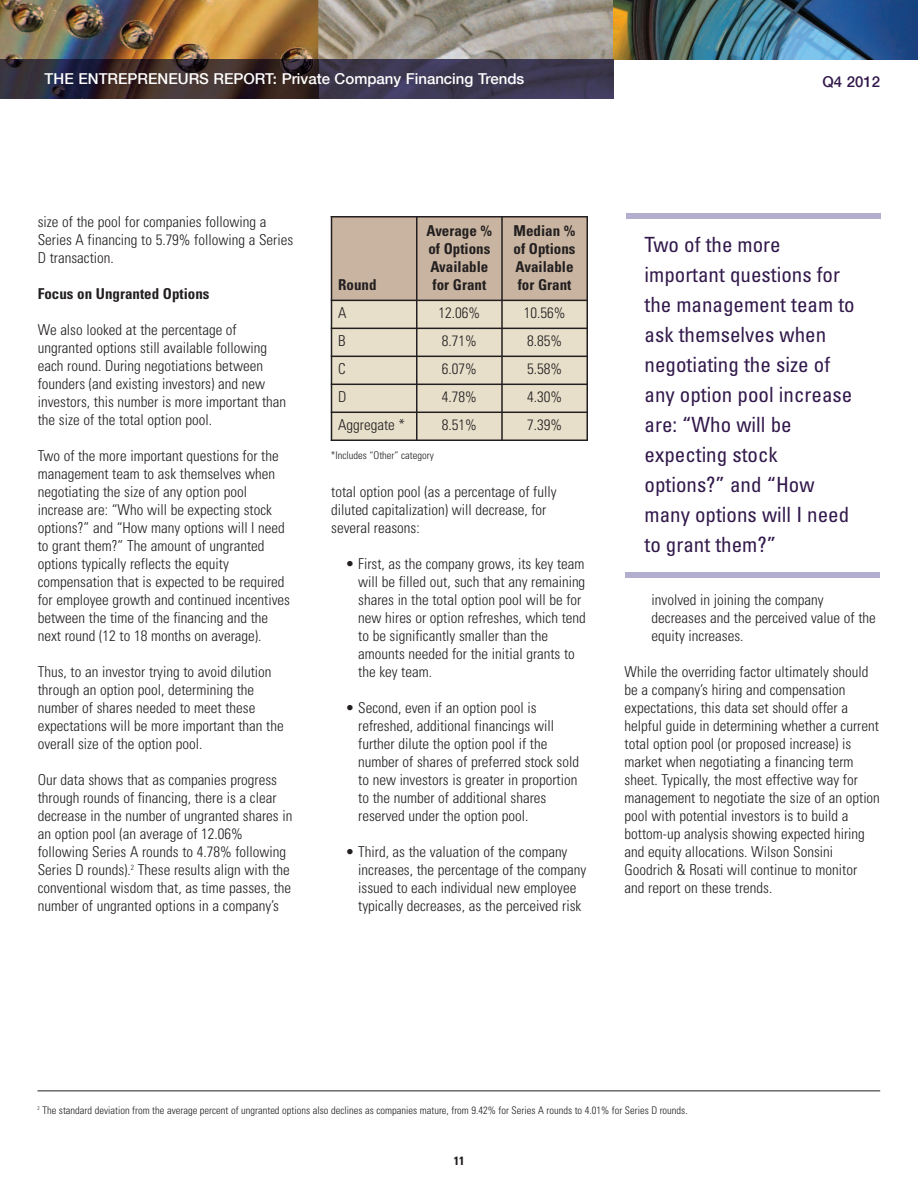
<style>
.page{position:relative;width:918px;height:1188px;background:#fff}
.page>*{position:absolute;margin:0;border:0;box-sizing:border-box;transform-origin:0 0}
.t1{font:condensed 21px/30px "Univers";color:#32194b}
.t2{font:300 condensed 15px/18px "Univers";color:#231f20}
.t3{font:700 condensed 15px/18px "Univers";color:#231f20}
.t4{font:500 15px "Helvetica Neue";color:#fff}
.t5{font:500 15px "Helvetica Neue";color:#32194b}
.t6{font:700 condensed 12px "Univers";color:#231f20}
.t7{font:300 condensed 10.5px "Univers";color:#231f20}
</style>
<div class="page">
<img style="left:318px;top:0;width:600px;height:59px">
<img style="left:0;top:0;width:318px;height:59px">
<img style="left:0;top:59px;width:614px;height:39px">
<hr style="left:38px;top:1090px;width:842px;height:1px;background:#231f20">
<div style="left:331px;top:216px;width:86px;height:84px;background:#c8b4a0"></div>
<div style="left:417px;top:216px;width:85px;height:84px;background:#c8b4a0"></div>
<div style="left:502px;top:216px;width:86px;height:84px;background:#c8b4a0"></div>
<div style="left:331px;top:300px;width:86px;height:28px;background:#e7dfca"></div>
<div style="left:417px;top:300px;width:85px;height:28px;background:#e7dfca"></div>
<div style="left:502px;top:300px;width:86px;height:28px;background:#e7dfca"></div>
<div style="left:331px;top:328px;width:86px;height:28px;background:#e7dfca"></div>
<div style="left:417px;top:328px;width:85px;height:28px;background:#e7dfca"></div>
<div style="left:502px;top:328px;width:86px;height:28px;background:#e7dfca"></div>
<div style="left:331px;top:356px;width:86px;height:28px;background:#e7dfca"></div>
<div style="left:417px;top:356px;width:85px;height:28px;background:#e7dfca"></div>
<div style="left:502px;top:356px;width:86px;height:28px;background:#e7dfca"></div>
<div style="left:331px;top:384px;width:86px;height:28px;background:#e7dfca"></div>
<div style="left:417px;top:384px;width:85px;height:28px;background:#e7dfca"></div>
<div style="left:502px;top:384px;width:86px;height:28px;background:#e7dfca"></div>
<div style="left:331px;top:412px;width:86px;height:29px;background:#e7dfca"></div>
<div style="left:417px;top:412px;width:85px;height:29px;background:#e7dfca"></div>
<div style="left:502px;top:412px;width:86px;height:29px;background:#e7dfca"></div>
<hr style="left:331px;top:216px;width:1px;height:225px;background:#231f20">
<hr style="left:416px;top:216px;width:1px;height:225px;background:#231f20">
<hr style="left:501px;top:216px;width:2px;height:225px;background:#231f20">
<hr style="left:586px;top:216px;width:2px;height:225px;background:#231f20">
<hr style="left:331px;top:216px;width:257px;height:2px;background:#231f20">
<hr style="left:331px;top:300px;width:257px;height:1px;background:#231f20">
<hr style="left:331px;top:328px;width:257px;height:1px;background:#231f20">
<hr style="left:331px;top:356px;width:257px;height:1px;background:#231f20">
<hr style="left:331px;top:384px;width:257px;height:1px;background:#231f20">
<hr style="left:331px;top:412px;width:257px;height:1px;background:#231f20">
<hr style="left:331px;top:440px;width:257px;height:1px;background:#231f20">
<div style="left:626px;top:213px;width:254px;height:6px;background:#b1afcd"></div>
<div style="left:625px;top:572px;width:254px;height:6px;background:#b1afcd"></div>
<p class="t4" style="left:45px;top:69px;width:481px">THE ENTREPRENEURS REPORT: Private Company Financing Trends</p>
<p class="t5" style="left:823px;top:72px;width:59px">Q4 2012</p>
<p class="t2" style="left:38px;top:214px;width:257px">size of the pool for companies following a<br>Series A financing to 5.79% following a Series<br>D transaction.</p>
<p class="t3" style="left:38px;top:286px;width:173px">Focus on Ungranted Options</p>
<p class="t2" style="left:38px;top:322px;width:250px">We also looked at the percentage of ungranted options still available following each round. During negotiations between founders (and existing investors) and new investors, this number is more important than the size of the total option pool.</p>
<p class="t2" style="left:38px;top:448px;width:254px">Two of the more important questions for the management team to ask themselves when negotiating the size of any option pool increase are: “Who will be expecting stock options?” and “How many options will I need to grant them?” The amount of ungranted options typically reflects the equity compensation that is expected to be required for employee growth and continued incentives between the time of the financing and the next round (12 to 18 months on average).</p>
<p class="t2" style="left:38px;top:664px;width:247px">Thus, to an investor trying to avoid dilution through an option pool, determining the number of shares needed to meet these expectations will be more important than the overall size of the option pool.</p>
<p class="t2" style="left:38px;top:772px;width:256px">Our data shows that as companies progress through rounds of financing, there is a clear decrease in the number of ungranted shares in an option pool (an average of 12.06% following Series A rounds to 4.78% following Series D rounds).<sup>2</sup> These results align with the conventional wisdom that, as time passes, the number of ungranted options in a company’s</p>
<p class="t3" style="left:338px;top:277px;width:40px">Round</p>
<p class="t3" style="left:426px;top:223px;width:67px">Average % of Options<br>Available for Grant</p>
<p class="t3" style="left:514px;top:223px;width:63px">Median % of Options<br>Available for Grant</p>
<p class="t2" style="left:338px;top:305px;width:10px">A</p>
<p class="t2" style="left:439px;top:305px;width:43px">12.06%</p>
<p class="t2" style="left:524px;top:305px;width:43px">10.56%</p>
<p class="t2" style="left:338px;top:333px;width:9px">B</p>
<p class="t2" style="left:442px;top:333px;width:36px">8.71%</p>
<p class="t2" style="left:527px;top:333px;width:36px">8.85%</p>
<p class="t2" style="left:338px;top:361px;width:9px">C</p>
<p class="t2" style="left:442px;top:361px;width:36px">6.07%</p>
<p class="t2" style="left:527px;top:361px;width:36px">5.58%</p>
<p class="t2" style="left:338px;top:389px;width:10px">D</p>
<p class="t2" style="left:442px;top:389px;width:36px">4.78%</p>
<p class="t2" style="left:527px;top:389px;width:36px">4.30%</p>
<p class="t2" style="left:338px;top:417px;width:68px">Aggregate *</p>
<p class="t2" style="left:442px;top:417px;width:36px">8.51%</p>
<p class="t2" style="left:527px;top:417px;width:36px">7.39%</p>
<p class="t7" style="left:331px;top:451px;width:105px">*Includes “Other” category</p>
<p class="t2" style="left:331px;top:484px;width:227px">total option pool (as a percentage of fully diluted capitalization) will decrease, for several reasons:</p>
<p class="t2" style="left:358px;top:556px;width:229px;text-indent:-13px">• First, as the company grows, its key team will be filled out, such that any remaining shares in the total option pool will be for new hires or option refreshes, which tend to be significantly smaller than the amounts needed for the initial grants to the key team.</p>
<p class="t2" style="left:358px;top:700px;width:222px;text-indent:-13px">• Second, even if an option pool is refreshed, additional financings will further dilute the option pool if the number of shares of preferred stock sold to new investors is greater in proportion to the number of additional shares reserved under the option pool.</p>
<p class="t2" style="left:358px;top:844px;width:230px;text-indent:-13px">• Third, as the valuation of the company increases, the percentage of the company issued to each individual new employee typically decreases, as the perceived risk</p>
<h1 class="t1" style="left:645px;top:232px;width:212px">Two of the more important questions for the management team to ask themselves when negotiating the size of any option pool increase are: “Who will be expecting stock options?” and “How many options will I need to grant them?”</h1>
<p class="t2" style="left:652px;top:592px;width:226px">involved in joining the company decreases and the perceived value of the equity increases.</p>
<p class="t2" style="left:625px;top:664px;width:257px">While the overriding factor ultimately should be a company’s hiring and compensation expectations, this data set should offer a helpful guide in determining whether a current total option pool (or proposed increase) is market when negotiating a financing term sheet. Typically, the most effective way for management to negotiate the size of an option pool with potential investors is to build a bottom-up analysis showing expected hiring and equity allocations. Wilson Sonsini Goodrich &amp; Rosati will continue to monitor and report on these trends.</p>
<p class="t7" style="left:38px;top:1106px;width:652px"><sup>2</sup> The standard deviation from the average percent of ungranted options also declines as companies mature, from 9.42% for Series A rounds to 4.01% for Series D rounds.</p>
<p class="t6" style="left:454px;top:1156px;width:12px">11</p>
</div>
